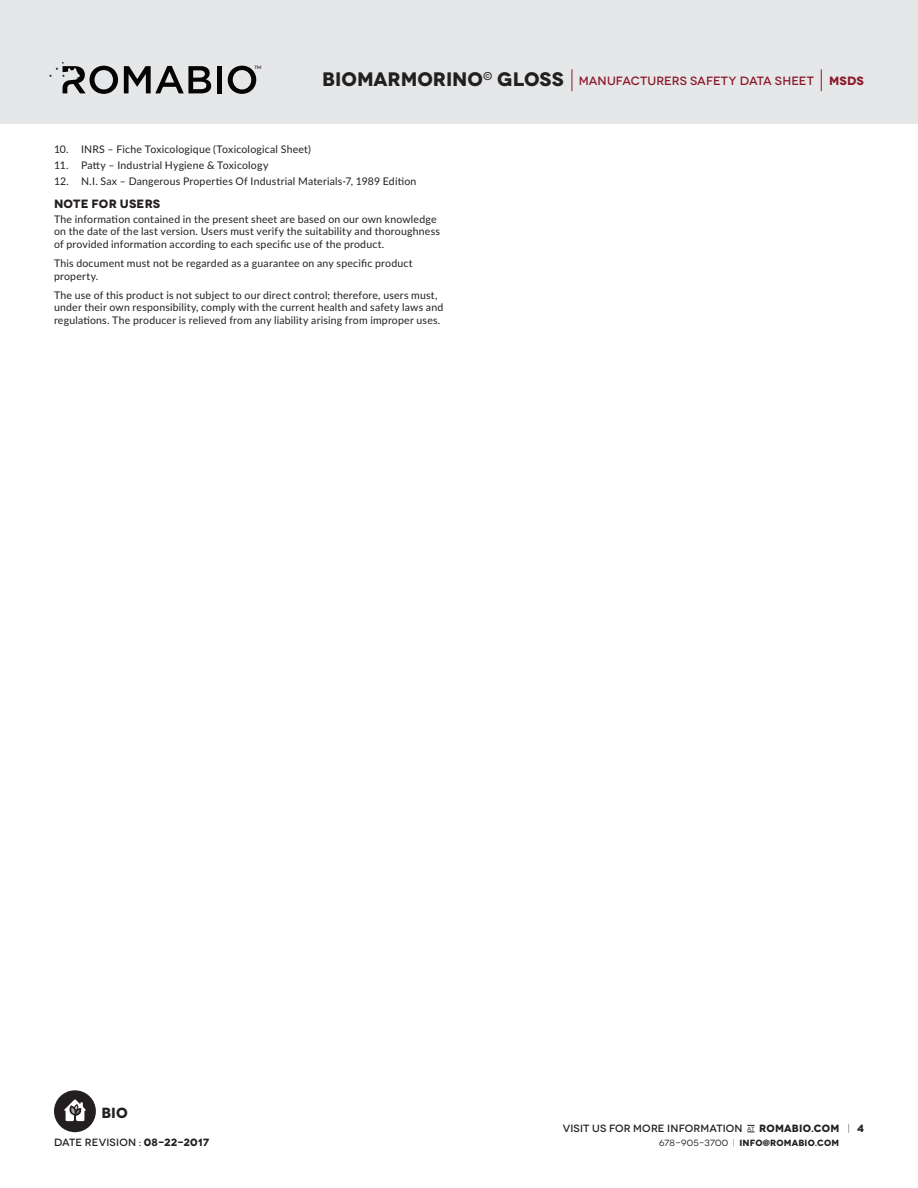
<style>
.page{position:relative;width:918px;height:1188px;background:#fff}
.page>*{position:absolute;margin:0;border:0;box-sizing:border-box;transform-origin:0 0}
.t1{font:700 14.7px "Novecentowide";color:#231f20}
.t2{font:500 12px "Novecentowide";letter-spacing:.01em;color:#8a192a}
.Sub_Title{font:700 12px "Novecentowide";letter-spacing:.01em;color:#231f20}
.t3{font:700 12px "Novecentowide";color:#8a192a}
.Main_Paragraph{font:10.5px/12.6px "Lato";letter-spacing:.02em;color:#231f20}
.t4{font:500 10.5px "Novecentowide";letter-spacing:.015em;color:#231f20}
.t5{font:700 9px "Novecentowide";letter-spacing:.02em;color:#231f20}
.t6{font:600 4.65px "Lato";color:#231f20}
.s1{font-weight:700;font-size:19.5px;color:#231f20}
.s2{font-weight:400;font-size:6px}
.s3{font-weight:700}
.s4{font-weight:300}
.s5{font-weight:400}
.s6{font-weight:300;font-size:10.5px;color:#fff}
</style>
<div class="page">
<div style="left:0;top:0;width:918px;height:123px;background:#e6e7e9"></div>
<svg style="left:821px;top:69px;width:1px;height:22px"></svg>
<svg style="left:572px;top:69px;width:1px;height:22px"></svg>
<div style="left:54px;top:1090px;width:42px;height:42px;background:#231f20;border-radius:50%"></div>
<svg style="left:64px;top:1099px;width:22px;height:22px"></svg>
<svg style="left:124px;top:66px;width:87px;height:27px"></svg>
<div style="left:217px;top:66px;width:5px;height:27px;background:#040503"></div>
<svg style="left:228px;top:66px;width:28px;height:28px"></svg>
<svg style="left:49px;top:62px;width:69px;height:32px"></svg>
<p class="t6" style="left:254px;top:64px;width:9px">TM</p>
<p class="t2" style="left:322px;top:74px;width:493px"><span class="s1">BIOMARMORINO</span><sup>©</sup> <span class="s1">GLOSS</span> MANUFACTURERS SAFETY DATA SHEET</p>
<p class="t3" style="left:829px;top:73px;width:36px">MSDS</p>
<p class="Main_Paragraph" style="left:54px;top:143px;width:259px">10. INRS – Fiche Toxicologique (Toxicological Sheet)</p>
<p class="Main_Paragraph" style="left:54px;top:158px;width:216px">11. Patty – Industrial Hygiene &amp; Toxicology</p>
<p class="Main_Paragraph" style="left:54px;top:174px;width:364px">12. N.I. Sax – Dangerous Properties Of Industrial Materials-7, 1989 Edition</p>
<p class="Sub_Title" style="left:54px;top:196px;width:108px">NOTE FOR USERS</p>
<p class="Main_Paragraph" style="left:54px;top:212px;width:387px">The information contained in the present sheet are based on our own knowledge on the date of the last version. Users must verify the suitability and thoroughness of provided information according to each specific use of the product.</p>
<p class="Main_Paragraph" style="left:54px;top:256px;width:360px">This document must not be regarded as a guarantee on any specific product property.</p>
<p class="Main_Paragraph" style="left:54px;top:288px;width:391px">The use of this product is not subject to our direct control; therefore, users must, under their own responsibility, comply with the current health and safety laws and regulations. The producer is relieved from any liability arising from improper uses.</p>
<h1 class="t1" style="left:101px;top:1103px;width:28px">BIO</h1>
<p class="t4" style="left:563px;top:1122px;width:303px">VISIT US FOR MORE INFORMATION <span class="s2">AT</span> <span class="s3">ROMABIO.COM</span> <span class="s4">|</span> <span class="s3">4</span></p>
<p class="t4" style="left:54px;top:1136px;width:157px">DATE REVISION : <span class="s3">08-22-2017</span></p>
<p class="t5" style="left:659px;top:1137px;width:192px"><span class="s5">678-905-3700</span> <span class="s4">|</span> INFO@ROMABIO.COM <span class="s6">|</span></p>
</div>
